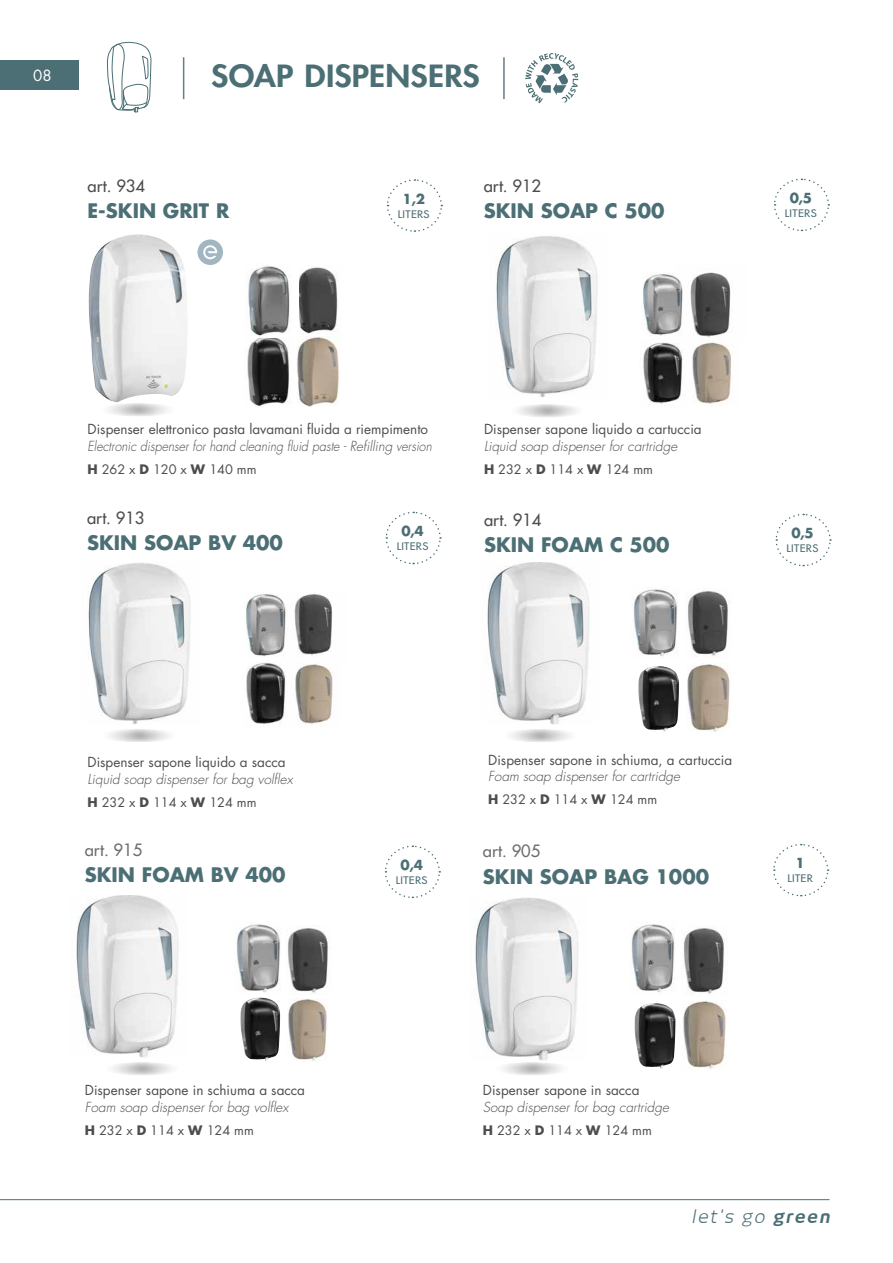
<style>
.page{position:relative;width:893px;height:1263px;background:#fff}
.page>*{position:absolute;margin:0;border:0;box-sizing:border-box;transform-origin:0 0}
.t1{font:800 29.85px "Futura Std";letter-spacing:.01em;color:#4b6f74;scale:1.1 1}
.t2{font:700 19.5px "Futura Std";color:#4b6f74}
.t3{font:italic 18px "New June";color:#4b6f74}
.t4{font:500 16.5px "Futura Std";color:#4d4d4f}
.t5{font:500 16.5px "Futura Std";color:#6d6e71}
.t6{font:15px "Futura Std";color:#fff}
.t7{font:13.5px "Futura Std";color:#4d4d4f}
.t8{font:italic 300 13.5px "Futura Std";color:#4d4d4f}
.t9{font:italic 300 13.5px "Futura Std";color:#4d4d4f;scale:.92 1}
.t10{font:700 13.5px "Futura Std";color:#4b6f74}
.t11{font:12.75px "Futura Std";color:#4d4d4f}
.t12{font:500 10.2px "Futura Std";letter-spacing:.03em;color:#4b6f74;scale:1.11 1}
.s1{font-weight:700}
</style>
<div class="page">
<div style="left:0;top:61px;width:79px;height:29px;background:#4b6f74"></div>
<hr style="left:0;top:1199px;width:829px;height:1px;background:#4b6f74">
<hr style="left:183px;top:57px;width:1px;height:42px;background:#637d83">
<hr style="left:503px;top:57px;width:2px;height:42px;background:#637d83">
<svg style="left:774px;top:178px;width:56px;height:54px"></svg>
<img style="left:496px;top:236px;width:102px;height:161px">
<img style="left:88px;top:563px;width:103px;height:161px">
<img style="left:487px;top:562px;width:103px;height:162px">
<img style="left:475px;top:898px;width:104px;height:162px">
<img style="left:76px;top:895px;width:103px;height:162px">
<img style="left:690px;top:272px;width:41px;height:69px">
<img style="left:642px;top:274px;width:41px;height:62px">
<img style="left:643px;top:342px;width:40px;height:62px">
<img style="left:692px;top:342px;width:40px;height:62px">
<svg style="left:506px;top:404px;width:82px;height:14px"></svg>
<svg style="left:386px;top:179px;width:57px;height:53px"></svg>
<img style="left:88px;top:234px;width:99px;height:169px">
<div style="left:197px;top:239px;width:26px;height:26px;background:#a2b6c1;border-radius:50%"></div>
<svg style="left:203px;top:245px;width:14px;height:14px"></svg>
<svg style="left:97px;top:403px;width:82px;height:14px"></svg>
<img style="left:296px;top:336px;width:43px;height:70px">
<img style="left:247px;top:265px;width:43px;height:142px">
<img style="left:299px;top:267px;width:39px;height:67px">
<svg style="left:775px;top:513px;width:57px;height:54px"></svg>
<img style="left:688px;top:591px;width:40px;height:66px">
<img style="left:684px;top:928px;width:40px;height:67px">
<img style="left:633px;top:589px;width:45px;height:68px">
<img style="left:236px;top:924px;width:44px;height:68px">
<img style="left:631px;top:924px;width:44px;height:69px">
<img style="left:638px;top:666px;width:41px;height:65px">
<img style="left:635px;top:1003px;width:40px;height:65px">
<img style="left:687px;top:664px;width:43px;height:68px">
<img style="left:683px;top:1001px;width:43px;height:68px">
<svg style="left:499px;top:729px;width:82px;height:13px"></svg>
<svg style="left:385px;top:511px;width:57px;height:54px"></svg>
<img style="left:294px;top:594px;width:38px;height:62px">
<img style="left:244px;top:594px;width:42px;height:63px">
<img style="left:246px;top:662px;width:87px;height:62px">
<svg style="left:98px;top:729px;width:82px;height:13px"></svg>
<svg style="left:384px;top:845px;width:57px;height:54px"></svg>
<svg style="left:773px;top:843px;width:56px;height:54px"></svg>
<svg style="left:101px;top:1062px;width:82px;height:14px"></svg>
<svg style="left:491px;top:1062px;width:82px;height:14px"></svg>
<img style="left:287px;top:928px;width:41px;height:65px">
<img style="left:240px;top:997px;width:40px;height:64px">
<img style="left:288px;top:999px;width:39px;height:62px">
<svg style="left:525px;top:53px;width:53px;height:50px"></svg>
<svg style="left:107px;top:41px;width:45px;height:72px"></svg>
<p class="t6" style="left:33px;top:66px;width:20px">08</p>
<h1 class="t1" style="left:211px;top:57px;width:246px">SOAP DISPENSERS</h1>
<p class="t4" style="left:88px;top:175px;width:59px">art. 934</p>
<p class="t4" style="left:484px;top:176px;width:59px">art. 912</p>
<p class="t10" style="left:790px;top:189px;width:24px">0,5</p>
<p class="t10" style="left:403px;top:189px;width:24px">1,2</p>
<p class="t12" style="left:398px;top:207px;width:30px">LITERS</p>
<h2 class="t2" style="left:88px;top:198px;width:143px">E-SKIN GRIT R</h2>
<p class="t12" style="left:785px;top:207px;width:30px">LITERS</p>
<h2 class="t2" style="left:484px;top:198px;width:182px">SKIN SOAP C 500</h2>
<p class="t7" style="left:88px;top:421px;width:342px">Dispenser elettronico pasta lavamani fluida a riempimento</p>
<p class="t9" style="left:88px;top:438px;width:376px">Electronic dispenser for hand cleaning fluid paste - Refilling version</p>
<p class="t7" style="left:484px;top:421px;width:219px">Dispenser sapone liquido a cartuccia</p>
<p class="t8" style="left:484px;top:438px;width:195px">Liquid soap dispenser for cartridge</p>
<p class="t11" style="left:88px;top:461px;width:170px"><span class="s1">H</span> 262 x <span class="s1">D</span> 120 x <span class="s1">W</span> 140 mm</p>
<p class="t11" style="left:484px;top:461px;width:170px"><span class="s1">H</span> 232 x <span class="s1">D</span> 114 x <span class="s1">W</span> 124 mm</p>
<p class="t4" style="left:87px;top:507px;width:59px">art. 913</p>
<h2 class="t2" style="left:87px;top:529px;width:197px">SKIN SOAP BV 400</h2>
<p class="t10" style="left:401px;top:522px;width:24px">0,4</p>
<p class="t12" style="left:397px;top:540px;width:30px">LITERS</p>
<p class="t4" style="left:484px;top:509px;width:59px">art. 914</p>
<h2 class="t2" style="left:484px;top:531px;width:187px">SKIN FOAM C 500</h2>
<p class="t10" style="left:791px;top:524px;width:24px">0,5</p>
<p class="t12" style="left:787px;top:542px;width:30px">LITERS</p>
<p class="t7" style="left:88px;top:753px;width:200px">Dispenser sapone liquido a sacca</p>
<p class="t8" style="left:88px;top:770px;width:207px">Liquid soap dispenser for bag volflex</p>
<p class="t7" style="left:488px;top:751px;width:245px">Dispenser sapone in schiuma, a cartuccia</p>
<p class="t8" style="left:488px;top:768px;width:193px">Foam soap dispenser for cartridge</p>
<p class="t11" style="left:88px;top:794px;width:170px"><span class="s1">H</span> 232 x <span class="s1">D</span> 114 x <span class="s1">W</span> 124 mm</p>
<p class="t11" style="left:488px;top:791px;width:170px"><span class="s1">H</span> 232 x <span class="s1">D</span> 114 x <span class="s1">W</span> 124 mm</p>
<p class="t5" style="left:85px;top:839px;width:59px">art. 915</p>
<h2 class="t2" style="left:85px;top:862px;width:202px">SKIN FOAM BV 400</h2>
<p class="t5" style="left:483px;top:841px;width:59px">art. 905</p>
<p class="t10" style="left:401px;top:856px;width:24px">0,4</p>
<p class="t12" style="left:396px;top:874px;width:30px">LITERS</p>
<h2 class="t2" style="left:483px;top:863px;width:228px">SKIN SOAP BAG 1000</h2>
<p class="t10" style="left:795px;top:854px;width:11px">1</p>
<p class="t12" style="left:787px;top:872px;width:24px">LITER</p>
<p class="t7" style="left:85px;top:1082px;width:222px">Dispenser sapone in schiuma a sacca</p>
<p class="t8" style="left:85px;top:1099px;width:205px">Foam soap dispenser for bag volflex</p>
<p class="t7" style="left:483px;top:1082px;width:158px">Dispenser sapone in sacca</p>
<p class="t8" style="left:483px;top:1099px;width:188px">Soap dispenser for bag cartridge</p>
<p class="t11" style="left:85px;top:1122px;width:170px"><span class="s1">H</span> 232 x <span class="s1">D</span> 114 x <span class="s1">W</span> 124 mm</p>
<p class="t11" style="left:483px;top:1122px;width:170px"><span class="s1">H</span> 232 x <span class="s1">D</span> 114 x <span class="s1">W</span> 124 mm</p>
<h3 class="t3" style="left:692px;top:1206px;width:143px">let's go <span class="s1">green</span></h3>
</div>
